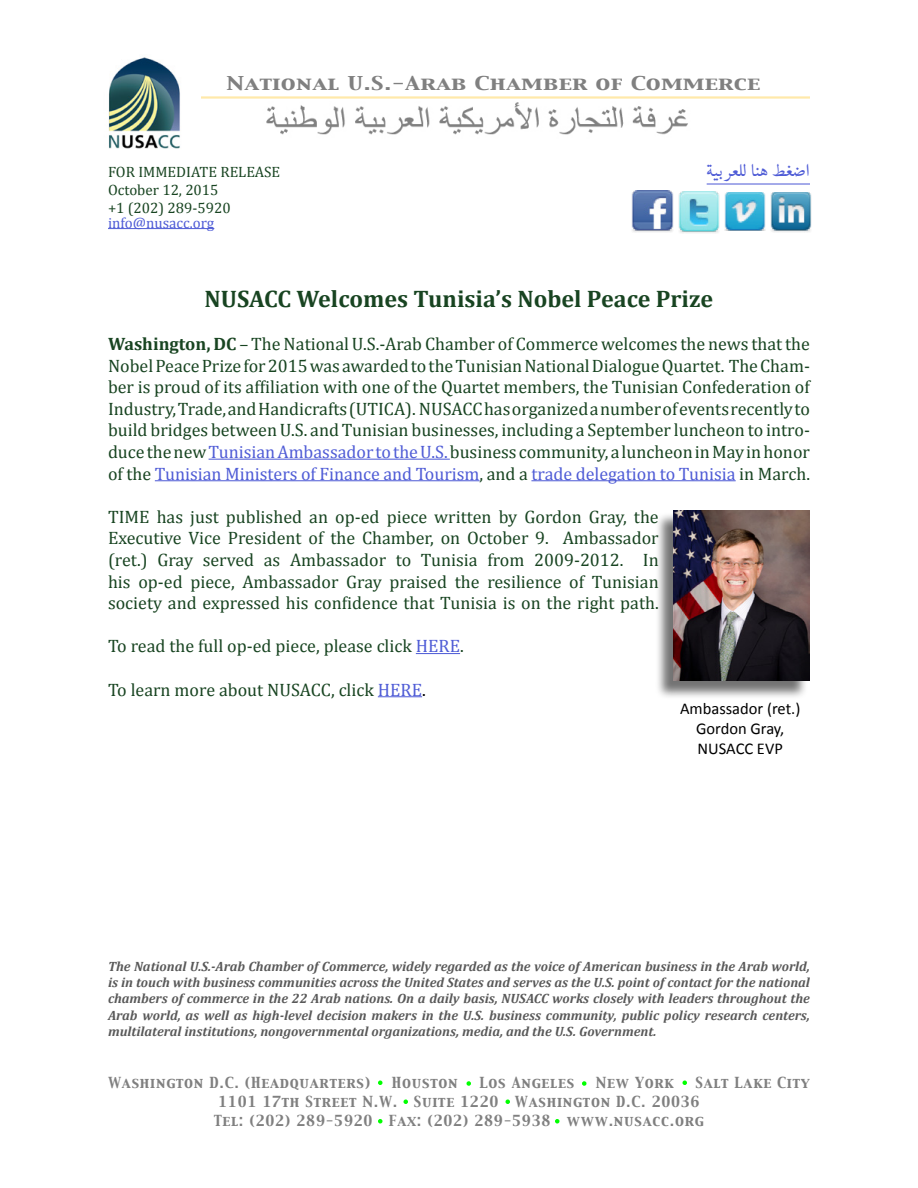
<style>
.page{position:relative;width:918px;height:1188px;background:#fff}
.page>*{position:absolute;margin:0;border:0;box-sizing:border-box;transform-origin:0 0}
.t1{font:700 24px "Cambria";color:#184421}
.t2{font:500 21px "Adobe Naskh";color:#4f5cd6}
.t3{font:18px/21.6px "Cambria";color:#184421;text-align:justify}
.t4{font:16.95px "Capitals";letter-spacing:.01em;color:#808080;scale:1.33 1}
.t5{font:16.5px/19.8px "Calibri";color:#000;text-align:center}
.t6{font:15px/18px "Cambria";color:#184421}
.t7{font:15px "Cambria";color:#4f5cd6}
.t8{font:italic 700 13.5px/16.2px "Cambria";color:#595959;text-align:justify}
.t9{font:13.5px "Capitals";letter-spacing:.055em;color:#808080}
.s1{font-weight:700}
.s2{color:#4f5cd6}
.s3{color:#000}
</style>
<div class="page">
<hr style="left:108px;top:228px;width:106px;height:1px;background:#4f5cd6">
<hr style="left:209px;top:459px;width:241px;height:1px;background:#4f5cd6">
<hr style="left:155px;top:480px;width:325px;height:1px;background:#4f5cd6">
<hr style="left:531px;top:480px;width:205px;height:1px;background:#4f5cd6">
<hr style="left:416px;top:653px;width:44px;height:1px;background:#4f5cd6">
<hr style="left:378px;top:696px;width:44px;height:1px;background:#4f5cd6">
<svg style="left:582px;top:1081px;width:4px;height:5px"></svg>
<svg style="left:466px;top:1081px;width:5px;height:5px"></svg>
<svg style="left:506px;top:1100px;width:4px;height:4px"></svg>
<svg style="left:682px;top:1081px;width:5px;height:4px"></svg>
<svg style="left:404px;top:1100px;width:4px;height:4px"></svg>
<svg style="left:378px;top:1119px;width:4px;height:5px"></svg>
<svg style="left:555px;top:1119px;width:5px;height:5px"></svg>
<svg style="left:378px;top:1081px;width:4px;height:4px"></svg>
<img style="left:266px;top:102px;width:422px;height:33px">
<img style="left:109px;top:57px;width:71px;height:92px">
<hr style="left:201px;top:96px;width:609px;height:3px;background:#ffc20d">
<img style="left:770px;top:192px;width:41px;height:40px">
<img style="left:725px;top:192px;width:41px;height:39px">
<img style="left:678px;top:191px;width:42px;height:42px">
<img style="left:631px;top:191px;width:42px;height:41px">
<div style="left:655px;top:512px;width:153px;height:187px;background:#000;opacity:.55"></div>
<img style="left:674px;top:510px;width:136px;height:170px">
<hr style="left:707px;top:183px;width:103px;height:2px;background:#4f5cd6">
<p class="t4" style="left:226px;top:71px;width:403px">National U.S.-Arab Chamber of Commerce</p>
<p class="t6" style="left:108px;top:162px;width:174px">FOR IMMEDIATE RELEASE<br>October 12, 2015<br>+1 (202) 289-5920</p>
<p class="t7" style="left:108px;top:214px;width:108px">info@nusacc.org</p>
<p class="t2" style="left:707px;top:156px;width:105px">طهنال لعرب ية ضغ ا</p>
<h1 class="t1" style="left:205px;top:282px;width:510px">NUSACC Welcomes Tunisia’s Nobel Peace Prize</h1>
<p class="t3" style="left:108px;top:333px;width:704px"><span class="s1">Washington, DC</span> – The National U.S.-Arab Chamber of Commerce welcomes the news that the Nobel Peace Prize for 2015 was awarded to the Tunisian National Dialogue Quartet. The Cham&shy;ber is proud of its affiliation with one of the Quartet members, the Tunisian Confederation of Industry, Trade, and Handicrafts (UTICA). NUSACC has organized a number of events recently to build bridges between U.S. and Tunisian businesses, including a September luncheon to intro&shy;duce the new <span class="s2">Tunisian Ambassador to the U.S.</span> business community, a luncheon in May in honor of the <span class="s2">Tunisian Ministers of Finance and Tourism</span>, and a <span class="s2">trade delegation to Tunisia</span> in March.</p>
<p class="t3" style="left:108px;top:506px;width:552px">TIME has just published an op-ed piece written by Gordon Gray, the Executive Vice President of the Chamber, on October 9. Ambassador (ret.) Gray served as Ambassador to Tunisia from 2009-2012. In his op-ed piece, Ambassador Gray praised the resilience of Tunisian society and expressed his confidence that Tunisia is on the right path.</p>
<p class="t3" style="left:108px;top:635px;width:357px">To read the full op-ed piece, please click <span class="s2">HERE</span>.</p>
<p class="t3" style="left:108px;top:679px;width:319px">To learn more about NUSACC, click <span class="s2">HERE</span><span class="s3">.</span></p>
<p class="t5" style="left:680px;top:699px;width:122px">Ambassador (ret.)<br>Gordon Gray,<br>NUSACC EVP</p>
<p class="t8" style="left:108px;top:958px;width:704px">The National U.S.-Arab Chamber of Commerce, widely regarded as the voice of American business in the Arab world, is in touch with business communities across the United States and serves as the U.S. point of contact for the national chambers of commerce in the 22 Arab nations. On a daily basis, NUSACC works closely with leaders throughout the Arab world, as well as high-level decision makers in the U.S. business community, public policy research centers, multilateral institutions, nongovernmental organizations, media, and the U.S. Government.</p>
<p class="t9" style="left:108px;top:1073px;width:264px">Washington D.C. (Headquarters)</p>
<p class="t9" style="left:392px;top:1073px;width:68px">Houston</p>
<p class="t9" style="left:479px;top:1073px;width:96px">Los Angeles</p>
<p class="t9" style="left:596px;top:1073px;width:80px">New York</p>
<p class="t9" style="left:695px;top:1073px;width:116px">Salt Lake City</p>
<p class="t9" style="left:218px;top:1092px;width:483px">1101 17th Street N.W. Suite 1220 Washington D.C. 20036</p>
<p class="t9" style="left:214px;top:1112px;width:491px">Tel: (202) 289-5920 Fax: (202) 289-5938 www.nusacc.org</p>
</div>
